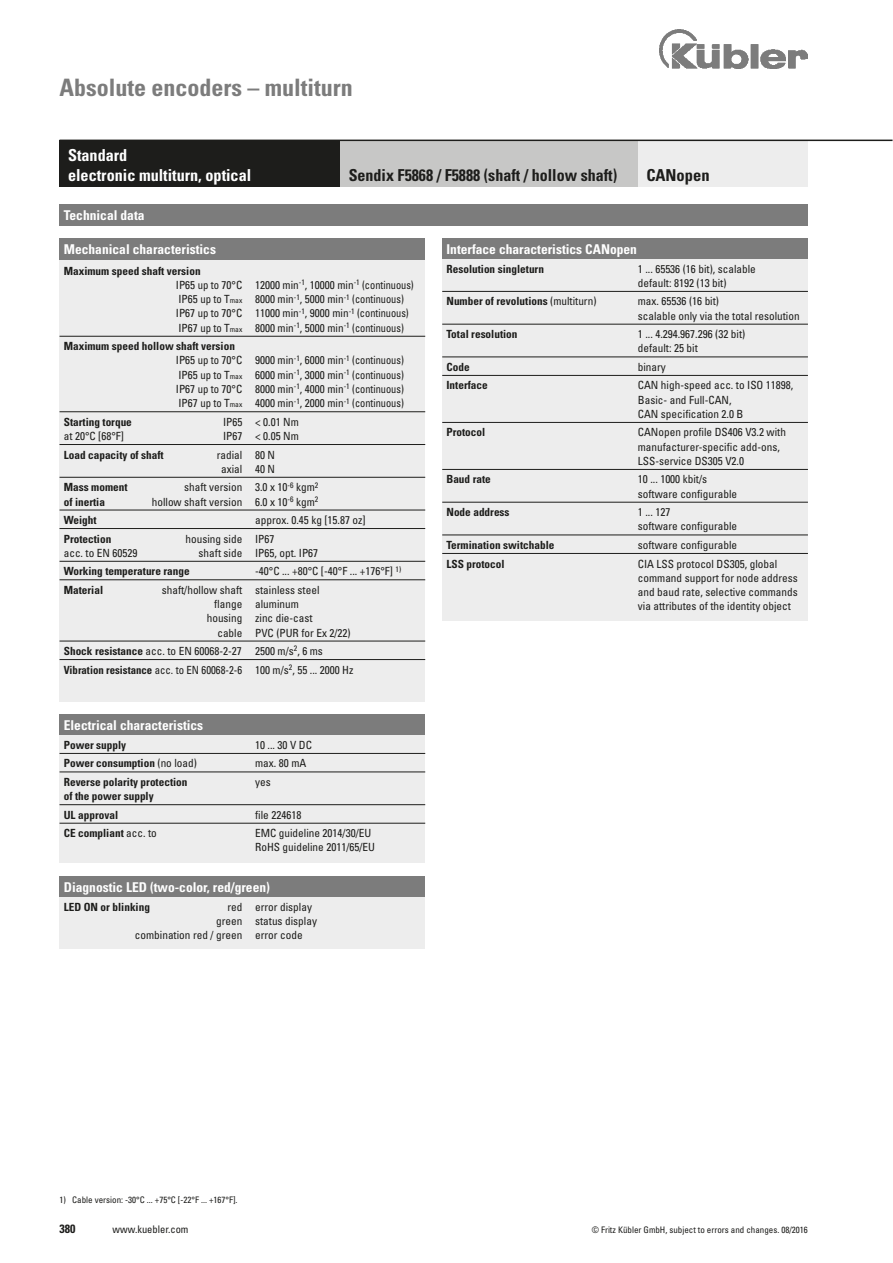
<style>
.page{position:relative;width:893px;height:1263px;background:#fff}
.page>*{position:absolute;margin:0;border:0;box-sizing:border-box;transform-origin:0 0}
.t1{font:700 condensed 24px "Univers";color:#7c7c7c}
.t2{font:700 condensed 16.5px "Univers";color:#1d1d1b}
.t3{font:700 condensed 16.5px/19.8px "Univers";color:#fff}
.t4{font:700 condensed 13.5px "Univers";color:#fff}
.t5{font:700 condensed 12px "Univers";color:#1d1d1b}
.t6{font:condensed 11.25px/14.2px "Univers";color:#1d1d1b}
.t7{font:700 condensed 11.25px/18.5px "Univers";color:#1d1d1b}
.t8{font:condensed 10.5px "Univers";color:#1d1d1b}
.t9{font:condensed 9px "Univers";color:#1d1d1b}
.s1{font-weight:700}
.s2{font-size:7.5px}
.s3{font-weight:400}
</style>
<div class="page">
<img style="left:659px;top:30px;width:149px;height:38px">
<div style="left:60px;top:259px;width:365px;height:443px;background:#ededed"></div>
<hr style="left:60px;top:336px;width:365px;height:1px;background:#1d1d1b">
<hr style="left:60px;top:411px;width:365px;height:1px;background:#1d1d1b">
<hr style="left:60px;top:444px;width:365px;height:1px;background:#1d1d1b">
<hr style="left:60px;top:477px;width:365px;height:1px;background:#1d1d1b">
<hr style="left:60px;top:510px;width:365px;height:1px;background:#1d1d1b">
<hr style="left:60px;top:528px;width:365px;height:1px;background:#1d1d1b">
<hr style="left:60px;top:561px;width:365px;height:1px;background:#1d1d1b">
<hr style="left:60px;top:579px;width:365px;height:1px;background:#1d1d1b">
<hr style="left:60px;top:641px;width:365px;height:1px;background:#1d1d1b">
<hr style="left:60px;top:659px;width:365px;height:1px;background:#1d1d1b">
<div style="left:60px;top:238px;width:365px;height:21px;background:#7c7c7c"></div>
<div style="left:60px;top:204px;width:748px;height:21px;background:#7c7c7c"></div>
<div style="left:638px;top:140px;width:170px;height:47px;background:#ededed"></div>
<div style="left:60px;top:140px;width:280px;height:47px;background:#1d1d1b"></div>
<div style="left:340px;top:140px;width:298px;height:47px;background:#c7c7c6"></div>
<div style="left:60px;top:714px;width:365px;height:22px;background:#7c7c7c"></div>
<div style="left:60px;top:736px;width:365px;height:127px;background:#ededed"></div>
<hr style="left:60px;top:753px;width:365px;height:1px;background:#1d1d1b">
<hr style="left:60px;top:772px;width:365px;height:1px;background:#1d1d1b">
<hr style="left:60px;top:804px;width:365px;height:1px;background:#1d1d1b">
<hr style="left:60px;top:823px;width:365px;height:1px;background:#1d1d1b">
<div style="left:60px;top:876px;width:365px;height:21px;background:#7c7c7c"></div>
<div style="left:60px;top:897px;width:365px;height:51px;background:#ededed"></div>
<div style="left:442px;top:238px;width:366px;height:21px;background:#7c7c7c"></div>
<div style="left:442px;top:259px;width:366px;height:362px;background:#ededed"></div>
<hr style="left:442px;top:291px;width:366px;height:1px;background:#1d1d1b">
<hr style="left:442px;top:324px;width:366px;height:1px;background:#1d1d1b">
<hr style="left:442px;top:357px;width:366px;height:1px;background:#1d1d1b">
<hr style="left:442px;top:375px;width:366px;height:1px;background:#1d1d1b">
<hr style="left:442px;top:422px;width:366px;height:1px;background:#1d1d1b">
<hr style="left:442px;top:469px;width:366px;height:1px;background:#1d1d1b">
<hr style="left:442px;top:502px;width:366px;height:1px;background:#1d1d1b">
<hr style="left:442px;top:535px;width:366px;height:1px;background:#1d1d1b">
<hr style="left:442px;top:553px;width:366px;height:1px;background:#1d1d1b">
<hr style="left:60px;top:140px;width:832px;height:1px;background:#1d1d1b">
<h1 class="t1" style="left:60px;top:72px;width:295px">Absolute encoders – multiturn</h1>
<h2 class="t3" style="left:68px;top:145px;width:185px">Standard<br>electronic multiturn, optical</h2>
<p class="t4" style="left:64px;top:207px;width:82px">Technical data</p>
<h2 class="t2" style="left:349px;top:165px;width:270px">Sendix F5868 / F5888 (shaft / hollow shaft)</h2>
<h2 class="t2" style="left:646px;top:165px;width:65px">CANopen</h2>
<p class="t4" style="left:64px;top:241px;width:154px">Mechanical characteristics</p>
<p class="t6" style="left:176px;top:263px;width:239px;text-indent:-112px"><span class="s1">Maximum speed shaft version<br></span>IP65 up to 70°C 12000 min<sup>-1</sup>, 10000 min<sup>-1</sup> (continuous)<br>IP65 up to T<span class="s2">max</span> 8000 min<sup>-1</sup>, 5000 min<sup>-1</sup> (continuous)<br>IP67 up to 70°C 11000 min<sup>-1</sup>, 9000 min<sup>-1</sup> (continuous)<br>IP67 up to T<span class="s2">max</span> 8000 min<sup>-1</sup>, 5000 min<sup>-1</sup> (continuous)</p>
<p class="t6" style="left:176px;top:339px;width:229px;text-indent:-112px"><span class="s1">Maximum speed hollow shaft version<br></span>IP65 up to 70°C 9000 min<sup>-1</sup>, 6000 min<sup>-1</sup> (continuous)<br>IP65 up to T<span class="s2">max</span> 6000 min<sup>-1</sup>, 3000 min<sup>-1</sup> (continuous)<br>IP67 up to 70°C 8000 min<sup>-1</sup>, 4000 min<sup>-1</sup> (continuous)<br>IP67 up to T<span class="s2">max</span> 4000 min<sup>-1</sup>, 2000 min<sup>-1</sup> (continuous)</p>
<p class="t7" style="left:64px;top:412px;width:70px">Starting torque</p>
<p class="t6" style="left:223px;top:414px;width:77px">IP65 &lt; 0.01 Nm</p>
<p class="t6" style="left:64px;top:429px;width:62px">at 20°C [68°F]</p>
<p class="t6" style="left:223px;top:429px;width:77px">IP67 &lt; 0.05 Nm</p>
<p class="t7" style="left:64px;top:445px;width:101px">Load capacity of shaft</p>
<p class="t6" style="left:217px;top:447px;width:60px;text-align:center">radial 80 N axial 40 N</p>
<p class="t7" style="left:64px;top:478px;width:65px">Mass moment</p>
<p class="t6" style="left:184px;top:480px;width:136px">shaft version 3.0 x 10<sup>-6</sup> kgm<sup>2</sup></p>
<p class="t7" style="left:64px;top:492px;width:43px">of inertia</p>
<p class="t6" style="left:152px;top:494px;width:168px">hollow shaft version 6.0 x 10<sup>-6</sup> kgm<sup>2</sup></p>
<p class="t7" style="left:64px;top:511px;width:34px">Weight</p>
<p class="t6" style="left:255px;top:513px;width:112px">approx. 0.45 kg [15.87 oz]</p>
<p class="t7" style="left:64px;top:529px;width:49px">Protection</p>
<p class="t6" style="left:186px;top:531px;width:90px">housing side IP67</p>
<p class="t6" style="left:64px;top:545px;width:75px">acc. to EN 60529</p>
<p class="t6" style="left:199px;top:545px;width:121px">shaft side IP65, opt. IP67</p>
<p class="t7" style="left:64px;top:562px;width:127px">Working temperature range</p>
<p class="t6" style="left:255px;top:564px;width:148px">-40°C ... +80°C [-40°F ... +176°F] <sup>1)</sup></p>
<p class="t7" style="left:64px;top:580px;width:41px">Material</p>
<p class="t6" style="left:162px;top:582px;width:159px">shaft/hollow shaft stainless steel</p>
<p class="t6" style="left:214px;top:597px;width:86px">flange aluminum</p>
<p class="t6" style="left:207px;top:611px;width:107px">housing zinc die-cast</p>
<p class="t6" style="left:217px;top:625px;width:135px">cable PVC (PUR for Ex 2/22)</p>
<p class="t6" style="left:64px;top:642px;width:291px;line-height:18.5px"><span class="s1">Shock resistance</span> acc. to EN 60068-2-27 2500 m/s<sup>2</sup>, 6 ms<br><span class="s1">Vibration resistance</span> acc. to EN 60068-2-6 100 m/s<sup>2</sup>, 55 ... 2000 Hz</p>
<p class="t4" style="left:64px;top:717px;width:141px">Electrical characteristics</p>
<p class="t7" style="left:64px;top:736px;width:64px">Power supply</p>
<p class="t6" style="left:255px;top:738px;width:58px">10 ... 30 V DC</p>
<p class="t7" style="left:64px;top:754px;width:135px">Power consumption <span class="s3">(no load)</span></p>
<p class="t6" style="left:255px;top:756px;width:53px">max. 80 mA</p>
<p class="t7" style="left:64px;top:773px;width:125px">Reverse polarity protection</p>
<p class="t6" style="left:255px;top:775px;width:17px">yes</p>
<p class="t7" style="left:64px;top:787px;width:91px">of the power supply<br>UL approval</p>
<p class="t6" style="left:255px;top:807px;width:48px">file 224618</p>
<p class="t7" style="left:64px;top:824px;width:95px">CE compliant <span class="s3">acc. to</span></p>
<p class="t6" style="left:255px;top:826px;width:121px">EMC guideline 2014/30/EU<br>RoHS guideline 2011/65/EU</p>
<p class="t4" style="left:64px;top:879px;width:208px">Diagnostic LED (two-color, red/green)</p>
<p class="t7" style="left:64px;top:897px;width:88px">LED ON or blinking</p>
<p class="t6" style="left:227px;top:899px;width:86px">red error display</p>
<p class="t6" style="left:216px;top:913px;width:102px">green status display</p>
<p class="t6" style="left:135px;top:928px;width:169px">combination red / green error code</p>
<p class="t4" style="left:446px;top:241px;width:192px">Interface characteristics CANopen</p>
<p class="t7" style="left:446px;top:259px;width:99px">Resolution singleturn</p>
<p class="t6" style="left:638px;top:261px;width:120px">1 ... 65536 (16 bit), scalable default: 8192 (13 bit)</p>
<p class="t7" style="left:446px;top:292px;width:151px">Number of revolutions <span class="s3">(multiturn)</span></p>
<p class="t6" style="left:638px;top:294px;width:163px">max. 65536 (16 bit)<br>scalable only via the total resolution</p>
<p class="t7" style="left:446px;top:325px;width:73px">Total resolution</p>
<p class="t6" style="left:638px;top:327px;width:109px">1 ... 4.294.967.296 (32 bit) default: 25 bit</p>
<p class="t7" style="left:446px;top:358px;width:25px">Code</p>
<p class="t6" style="left:638px;top:360px;width:30px">binary</p>
<p class="t7" style="left:446px;top:376px;width:43px">Interface</p>
<p class="t6" style="left:638px;top:378px;width:157px">CAN high-speed acc. to ISO 11898,<br>Basic- and Full-CAN,<br>CAN specification 2.0 B</p>
<p class="t7" style="left:446px;top:423px;width:40px">Protocol</p>
<p class="t6" style="left:638px;top:425px;width:150px">CANopen profile DS406 V3.2 with manufacturer-specific add-ons,<br>LSS-service DS305 V2.0</p>
<p class="t7" style="left:446px;top:470px;width:46px">Baud rate</p>
<p class="t6" style="left:638px;top:472px;width:101px">10 ... 1000 kbit/s software configurable</p>
<p class="t7" style="left:446px;top:503px;width:65px">Node address</p>
<p class="t6" style="left:638px;top:505px;width:101px">1 ... 127<br>software configurable</p>
<p class="t7" style="left:446px;top:536px;width:109px">Termination switchable</p>
<p class="t6" style="left:638px;top:538px;width:101px">software configurable</p>
<p class="t7" style="left:446px;top:554px;width:60px">LSS protocol</p>
<p class="t6" style="left:638px;top:556px;width:161px">CIA LSS protocol DS305, global command support for node address and baud rate, selective commands via attributes of the identity object</p>
<p class="t9" style="left:60px;top:1194px;width:180px">1) Cable version: -30°C ... +75°C [-22°F ... +167°F].</p>
<p class="t5" style="left:60px;top:1221px;width:17px">380</p>
<p class="t8" style="left:113px;top:1223px;width:77px">www.kuebler.com</p>
<p class="t9" style="left:592px;top:1224px;width:218px">© Fritz Kübler GmbH, subject to errors and changes. 08/2016</p>
</div>
